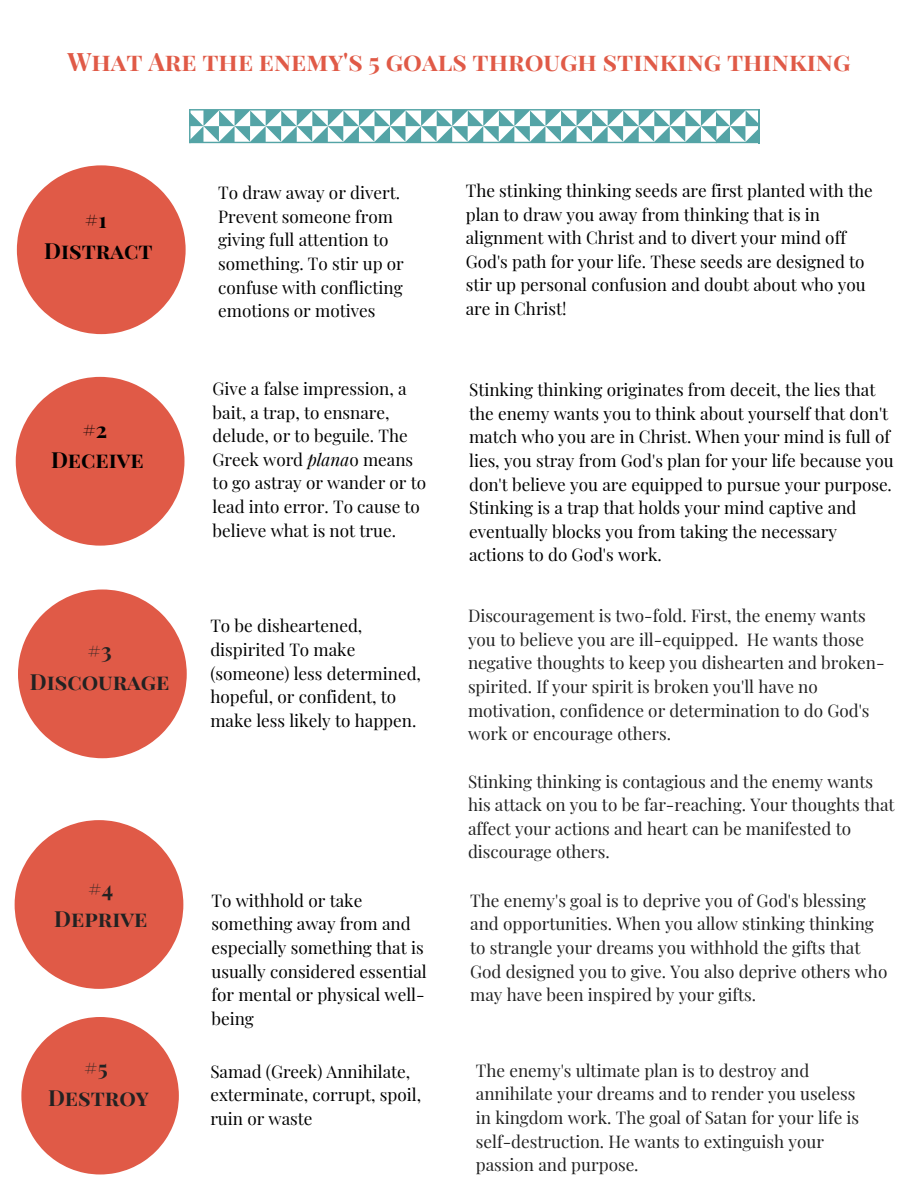
<style>
.page{position:relative;width:918px;height:1188px;background:#fff}
.page>*{position:absolute;margin:0;border:0;box-sizing:border-box;transform-origin:0 0}
.t1{font:700 24.9px "Playfair Display SC";color:#e05a47}
.t2{font:700 21.75px/30.3px "Playfair Display SC";color:#222;text-align:center}
.t3{font:700 21.75px/30.3px "Playfair Display SC";color:#000;text-align:center}
.t4{font:17.1px/23.7px "Playfair Display";color:#000}
.t5{font:17.1px/23.7px "Playfair Display";color:#222}
.s1{font-style:italic}
</style>
<div class="page">
<svg style="left:189px;top:109px;width:569px;height:34px"></svg>
<hr style="left:758px;top:109px;width:1px;height:34px;background:#54a4a6">
<svg style="left:17px;top:165px;width:169px;height:169px"></svg>
<svg style="left:16px;top:377px;width:168px;height:169px"></svg>
<svg style="left:18px;top:590px;width:169px;height:168px"></svg>
<svg style="left:15px;top:820px;width:168px;height:169px"></svg>
<svg style="left:21px;top:1017px;width:158px;height:157px"></svg>
<h1 class="t1" style="left:67px;top:44px;width:785px">What Are the enemy's 5 goals through stinking thinking</h1>
<p class="t3" style="left:44px;top:204px;width:110px">#1<br>Distract</p>
<p class="t3" style="left:51px;top:413px;width:94px">#2<br>Deceive</p>
<p class="t2" style="left:30px;top:635px;width:141px">#3<br>Discourage</p>
<p class="t2" style="left:54px;top:872px;width:95px">#4<br>Deprive</p>
<p class="t4" style="left:218px;top:180px;width:187px">To draw away or divert.<br>Prevent someone from giving full attention to something. To stir up or confuse with conflicting emotions or motives</p>
<p class="t4" style="left:466px;top:178px;width:409px">The stinking thinking seeds are first planted with the plan to draw you away from thinking that is in alignment with Christ and to divert your mind off God's path for your life. These seeds are designed to stir up personal confusion and doubt about who you are in Christ!</p>
<p class="t4" style="left:213px;top:376px;width:215px">Give a false impression, a bait, a trap, to ensnare, delude, or to beguile. The<br>Greek word <span class="s1">plana</span>o means to go astray or wander or to lead into error. To cause to believe what is not true.</p>
<p class="t4" style="left:469px;top:377px;width:426px">Stinking thinking originates from deceit, the lies that the enemy wants you to think about yourself that don't match who you are in Christ. When your mind is full of lies, you stray from God's plan for your life because you don't believe you are equipped to pursue your purpose.<br>Stinking is a trap that holds your mind captive and eventually blocks you from taking the necessary actions to do God's work.</p>
<p class="t4" style="left:210px;top:613px;width:212px">To be disheartened, dispirited To make (someone) less determined, hopeful, or confident, to make less likely to happen.</p>
<p class="t4" style="left:212px;top:888px;width:217px">To withhold or take something away from and especially something that is usually considered essential for mental or physical well&shy;being</p>
<p class="t5" style="left:468px;top:603px;width:418px">Discouragement is two-fold. First, the enemy wants you to believe you are ill-equipped. He wants those negative thoughts to keep you dishearten and broken&shy;spirited. If your spirit is broken you'll have no motivation, confidence or determination to do God's work or encourage others.</p>
<p class="t5" style="left:468px;top:769px;width:428px">Stinking thinking is contagious and the enemy wants his attack on you to be far-reaching. Your thoughts that affect your actions and heart can be manifested to discourage others.</p>
<p class="t5" style="left:470px;top:888px;width:419px">The enemy's goal is to deprive you of God's blessing and opportunities. When you allow stinking thinking to strangle your dreams you withhold the gifts that God designed you to give. You also deprive others who may have been inspired by your gifts.</p>
<p class="t2" style="left:48px;top:1051px;width:102px">#5<br>Destroy</p>
<p class="t4" style="left:210px;top:1059px;width:212px">Samad (Greek) Annihilate, exterminate, corrupt, spoil, ruin or waste</p>
<p class="t5" style="left:476px;top:1058px;width:385px">The enemy's ultimate plan is to destroy and annihilate your dreams and to render you useless in kingdom work. The goal of Satan for your life is self-destruction. He wants to extinguish your passion and purpose.</p>
</div>
